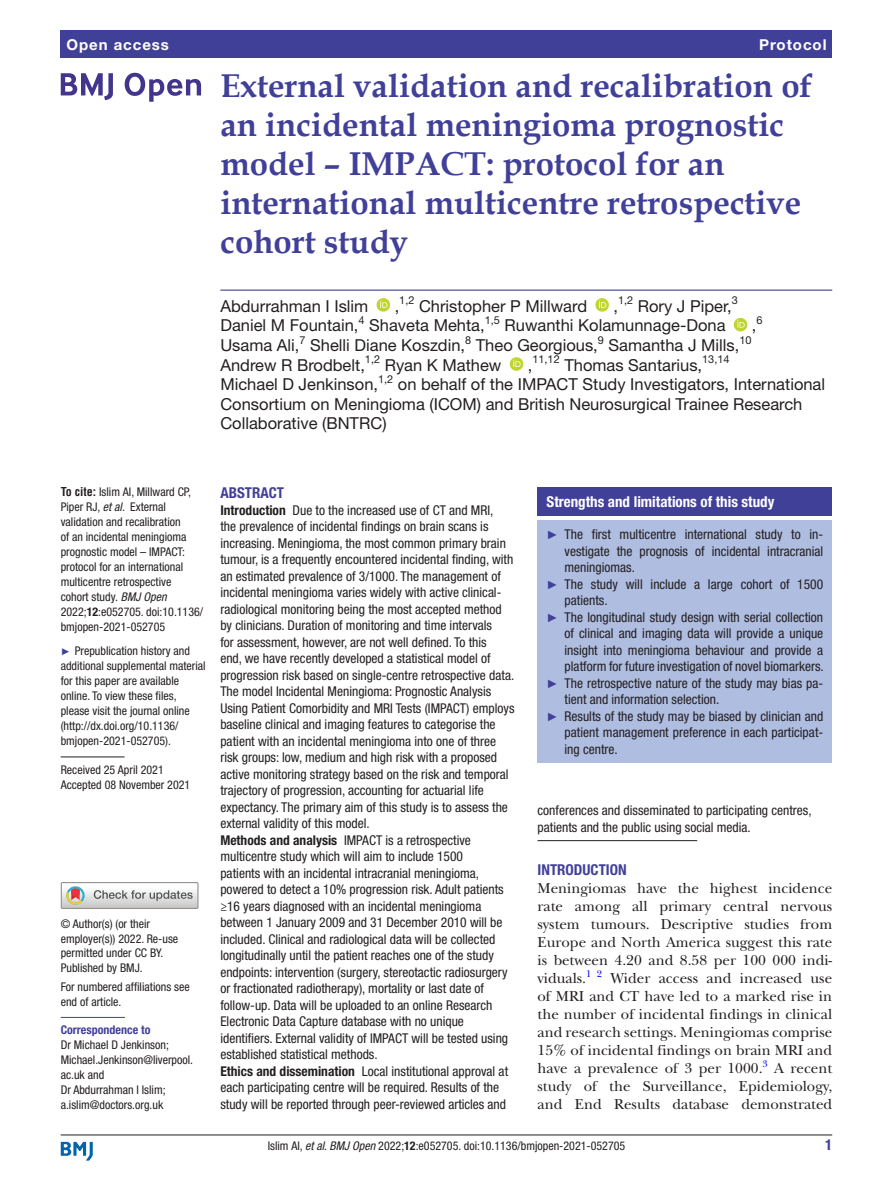
<style>
.page{position:relative;width:893px;height:1191px;background:#fff}
.page>*{position:absolute;margin:0;border:0;box-sizing:border-box;transform-origin:0 0}
.t1{font:700 33px/39px "Book Antiqua";color:#414099}
.t2{font:16.5px/19.5px "Helvetica Neue LT Std";color:#231f20}
.t3{font:15px/18px "New Baskerville";color:#231f20;text-align:justify}
.t4{font:700 condensed 15px "Helvetica Neue LT Std";color:#fff}
.t5{font:700 condensed 15px "Helvetica Neue LT Std";color:#414099}
.t6{font:700 15px "Helvetica Neue LT Std";letter-spacing:.065em;color:#fff}
.t7{font:condensed 13.5px/16.5px "Helvetica Neue LT Std";color:#231f20}
.t8{font:condensed 12px/15px "Helvetica Neue LT Std";color:#231f20}
.t9{font:700 condensed 12px "Helvetica Neue LT Std";color:#414099}
.t10{font:10.95px "Helvetica Neue LT Std";color:#231f20}
.t11{font:9.9px "New Baskerville";color:#00f}
.s1{font-family:"Helvetica LT Std";font-weight:700}
.s2{font-style:italic}
.s3{font-weight:700}
.s4{font-family:"Arial";font-stretch:normal;font-size:9.75px;color:#414099}
.s5{font-family:"Arial";font-stretch:normal;font-size:12px;color:#414099}
</style>
<div class="page">
<hr style="left:61px;top:1134px;width:771px;height:1px;background:#231f20">
<svg style="left:61px;top:1141px;width:32px;height:19px"></svg>
<div style="left:61px;top:31px;width:771px;height:27px;background:#414099"></div>
<hr style="left:220px;top:289px;width:612px;height:2px;background:#414099">
<svg style="left:377px;top:298px;width:13px;height:14px"></svg>
<svg style="left:595px;top:298px;width:14px;height:14px"></svg>
<svg style="left:734px;top:318px;width:13px;height:13px"></svg>
<svg style="left:510px;top:357px;width:13px;height:14px"></svg>
<hr style="left:61px;top:756px;width:64px;height:1px;background:#231f20">
<hr style="left:61px;top:1017px;width:64px;height:1px;background:#414099">
<svg style="left:61px;top:73px;width:52px;height:27px"></svg>
<svg style="left:125px;top:73px;width:76px;height:29px"></svg>
<div style="left:61px;top:882px;width:138px;height:27px;border:1px solid #969090"></div>
<svg style="left:61px;top:882px;width:137px;height:26px"></svg>
<hr style="left:538px;top:840px;width:159px;height:1px;background:#231f20">
<div style="left:538px;top:487px;width:294px;height:29px;background:#414099"></div>
<div style="left:538px;top:520px;width:294px;height:242px;background:#afbde1"></div>
<p class="t6" style="left:66px;top:35px;width:104px">Open access</p>
<p class="t6" style="left:759px;top:35px;width:69px">Protocol</p>
<h1 class="t1" style="left:220px;top:66px;width:594px">External validation and recalibration of an incidental meningioma prognostic model – IMPACT: protocol for an international multicentre retrospective cohort study</h1>
<p class="t2" style="left:220px;top:296px;width:149px">Abdurrahman I Islim</p>
<p class="t2" style="left:395px;top:296px;width:6px">,</p>
<p class="t10" style="left:399px;top:294px;width:17px">1,2</p>
<p class="t2" style="left:419px;top:296px;width:170px">Christopher P Millward</p>
<p class="t2" style="left:613px;top:296px;width:6px">,</p>
<p class="t10" style="left:618px;top:294px;width:17px">1,2</p>
<p class="t2" style="left:638px;top:296px;width:95px">Rory J Piper,</p>
<p class="t10" style="left:732px;top:294px;width:8px">3</p>
<p class="t2" style="left:220px;top:315px;width:140px">Daniel M Fountain,</p>
<p class="t10" style="left:359px;top:313px;width:8px">4</p>
<p class="t2" style="left:369px;top:315px;width:117px">Shaveta Mehta,</p>
<p class="t10" style="left:485px;top:313px;width:17px">1,5</p>
<p class="t2" style="left:505px;top:315px;width:222px">Ruwanthi Kolamunnage-Dona</p>
<p class="t2" style="left:752px;top:315px;width:6px">,</p>
<p class="t10" style="left:756px;top:313px;width:8px">6</p>
<p class="t2" style="left:220px;top:335px;width:81px">Usama Ali,</p>
<p class="t10" style="left:300px;top:333px;width:8px">7</p>
<p class="t2" style="left:310px;top:335px;width:156px">Shelli Diane Koszdin,</p>
<p class="t10" style="left:465px;top:333px;width:8px">8</p>
<p class="t2" style="left:476px;top:335px;width:124px">Theo Georgious,</p>
<p class="t10" style="left:598px;top:333px;width:8px">9</p>
<p class="t2" style="left:609px;top:335px;width:132px">Samantha J Mills,</p>
<p class="t10" style="left:739px;top:333px;width:14px">10</p>
<p class="t2" style="left:220px;top:355px;width:146px">Andrew R Brodbelt,</p>
<p class="t10" style="left:365px;top:353px;width:17px">1,2</p>
<p class="t2" style="left:385px;top:355px;width:118px">Ryan K Mathew</p>
<p class="t2" style="left:528px;top:355px;width:6px">,</p>
<p class="t10" style="left:532px;top:353px;width:29px">11,12</p>
<p class="t2" style="left:564px;top:355px;width:139px">Thomas Santarius,</p>
<p class="t10" style="left:702px;top:353px;width:29px">13,14</p>
<p class="t2" style="left:220px;top:374px;width:159px">Michael D Jenkinson,</p>
<p class="t10" style="left:378px;top:372px;width:17px">1,2</p>
<p class="t2" style="left:220px;top:374px;width:606px;text-indent:178px">on behalf of the IMPACT Study Investigators, International<br>Consortium on Meningioma (ICOM) and British Neurosurgical Trainee Research<br>Collaborative (BNTRC)</p>
<p class="t8" style="left:61px;top:484px;width:144px"><span class="s1">To cite:</span> Islim AI, Millward CP,<br>Piper RJ, <span class="s2">et al</span>. External validation and recalibration<br>of an incidental meningioma prognostic model – IMPACT: protocol for an international multicentre retrospective<br>cohort study. <span class="s2">BMJ Open<br></span>2022;<span class="s3">12</span>:e052705. doi:10.1136/ bmjopen-2021-052705</p>
<p class="t8" style="left:61px;top:643px;width:146px"><span class="s4">►</span> Prepublication history and additional supplemental material for this paper are available online. To view these files, please visit the journal online (http://dx.doi.org/10.1136/ bmjopen-2021-052705).</p>
<p class="t8" style="left:61px;top:762px;width:131px">Received 25 April 2021<br>Accepted 08 November 2021</p>
<p class="t8" style="left:61px;top:917px;width:119px;line-height:14.4px">© Author(s) (or their employer(s)) 2022. Re-use permitted under CC BY.<br>Published by BMJ.</p>
<p class="t8" style="left:61px;top:979px;width:130px">For numbered affiliations see end of article.</p>
<p class="t9" style="left:61px;top:1022px;width:91px">Correspondence to</p>
<p class="t8" style="left:61px;top:1037px;width:134px">Dr Michael D Jenkinson;<br>Michael.Jenkinson@liverpool. ac.uk and<br>Dr Abdurrahman I Islim; a.islim@doctors.org.uk</p>
<p class="t5" style="left:220px;top:484px;width:65px">ABSTRACT</p>
<p class="t7" style="left:220px;top:502px;width:296px"><span class="s3">Introduction</span> Due to the increased use of CT and MRI,<br>the prevalence of incidental findings on brain scans is increasing. Meningioma, the most common primary brain tumour, is a frequently encountered incidental finding, with an estimated prevalence of 3/1000. The management of incidental meningioma varies widely with active clinical&shy;radiological monitoring being the most accepted method by clinicians. Duration of monitoring and time intervals<br>for assessment, however, are not well defined. To this<br>end, we have recently developed a statistical model of progression risk based on single-centre retrospective data.<br>The model Incidental Meningioma: Prognostic Analysis Using Patient Comorbidity and MRI Tests (IMPACT) employs baseline clinical and imaging features to categorise the patient with an incidental meningioma into one of three risk groups: low, medium and high risk with a proposed active monitoring strategy based on the risk and temporal trajectory of progression, accounting for actuarial life expectancy. The primary aim of this study is to assess the external validity of this model.<br><span class="s3">Methods and analysis</span> IMPACT is a retrospective multicentre study which will aim to include 1500<br>patients with an incidental intracranial meningioma, powered to detect a 10% progression risk. Adult patients ≥16 years diagnosed with an incidental meningioma between 1 January 2009 and 31 December 2010 will be included. Clinical and radiological data will be collected longitudinally until the patient reaches one of the study endpoints: intervention (surgery, stereotactic radiosurgery or fractionated radiotherapy), mortality or last date of follow-up. Data will be uploaded to an online Research Electronic Data Capture database with no unique identifiers. External validity of IMPACT will be tested using established statistical methods.<br><span class="s3">Ethics and dissemination</span> Local institutional approval at each participating centre will be required. Results of the study will be reported through peer-reviewed articles and</p>
<p class="t4" style="left:547px;top:493px;width:229px">Strengths and limitations of this study</p>
<p class="t7" style="left:547px;top:526px;width:278px"><span class="s5">►</span> The first multicentre international study to in-</p>
<p class="t7" style="left:565px;top:542px;width:260px">vestigate the prognosis of incidental intracranial</p>
<p class="t7" style="left:565px;top:559px;width:72px">meningiomas.</p>
<p class="t7" style="left:547px;top:575px;width:278px"><span class="s5">►</span> The study will include a large cohort of 1500</p>
<p class="t7" style="left:565px;top:592px;width:45px">patients.</p>
<p class="t7" style="left:547px;top:608px;width:278px"><span class="s5">►</span> The longitudinal study design with serial collection</p>
<p class="t7" style="left:565px;top:625px;width:260px">of clinical and imaging data will provide a unique</p>
<p class="t7" style="left:565px;top:641px;width:260px">insight into meningioma behaviour and provide a</p>
<p class="t7" style="left:565px;top:658px;width:261px">platform for future investigation of novel biomarkers.</p>
<p class="t7" style="left:547px;top:674px;width:278px"><span class="s5">►</span> The retrospective nature of the study may bias pa-</p>
<p class="t7" style="left:565px;top:691px;width:156px">tient and information selection.</p>
<p class="t7" style="left:547px;top:707px;width:278px"><span class="s5">►</span> Results of the study may be biased by clinician and</p>
<p class="t7" style="left:565px;top:724px;width:260px">patient management preference in each participat-</p>
<p class="t7" style="left:565px;top:740px;width:55px">ing centre.</p>
<p class="t7" style="left:538px;top:802px;width:276px">conferences and disseminated to participating centres, patients and the public using social media.</p>
<p class="t5" style="left:538px;top:861px;width:91px">INTRODUCTION</p>
<p class="t3" style="left:538px;top:879px;width:296px">Meningiomas have the highest incidence rate among all primary central nervous system tumours. Descriptive studies from Europe and North America suggest this rate is between 4.20 and 8.58 per 100 000 indi&shy;viduals.</p>
<p class="t11" style="left:586px;top:967px;width:17px">1 2</p>
<p class="t3" style="left:538px;top:969px;width:296px;text-indent:73px">Wider access and increased use of MRI and CT have led to a marked rise in the number of incidental findings in clinical and research settings. Meningiomas comprise 15% of incidental findings on brain MRI and have a prevalence of 3 per 1000.</p>
<p class="t11" style="left:762px;top:1057px;width:7px">3</p>
<p class="t3" style="left:538px;top:1059px;width:296px;text-indent:237px">A recent study of the Surveillance, Epidemiology, and End Results database demonstrated</p>
<p class="t8" style="left:268px;top:1137px;width:359px">Islim AI, <span class="s2">et al</span>. <span class="s2">BMJ Open</span> 2022;<span class="s3">12</span>:e052705. doi:10.1136/bmjopen-2021-052705</p>
<p class="t5" style="left:825px;top:1135px;width:9px">1</p>
</div>
